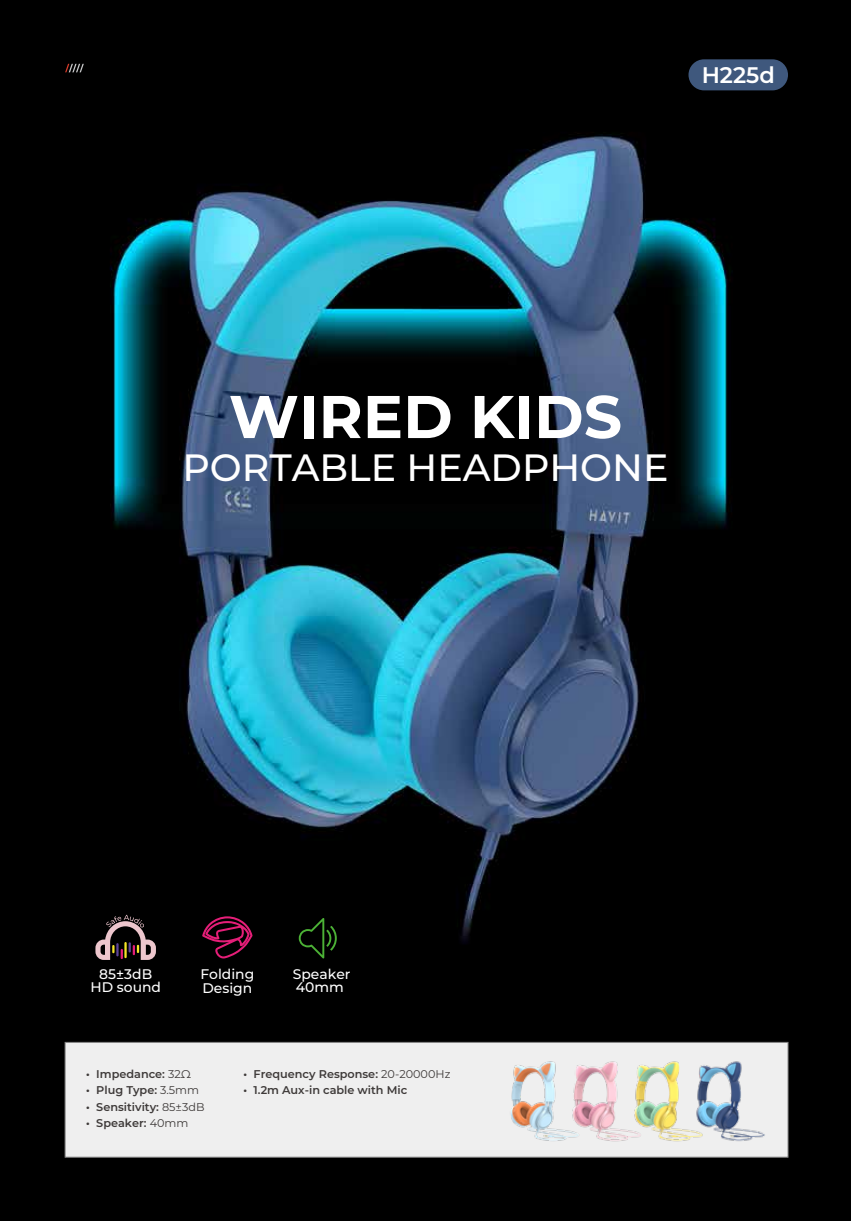
<style>
.page{position:relative;width:851px;height:1221px;background:#fff}
.page>*{position:absolute;margin:0;border:0;box-sizing:border-box;transform-origin:0 0}
.t1{font:700 60.15px "Montserrat";color:#fff}
.t2{font:500 37.95px "Montserrat";color:#fff}
.t3{font:600 22.5px "Montserrat";color:#fff}
.t4{font:500 13.95px/14px "Montserrat";color:#fff}
.t5{font:600 11.25px/16.5px "Montserrat";color:#3e3a39}
.s1{font-weight:800}
.s2{font-weight:400}
</style>
<div class="page">
<div style="left:0;top:0;width:850px;height:1220px;background:#000"></div>
<img style="left:65px;top:59px;width:723px;height:901px">
<svg style="left:65px;top:64px;width:19px;height:8px"></svg>
<div style="left:65px;top:1041px;width:723px;height:116px;background:#efefef;border:1px solid #868686"></div>
<div style="left:688px;top:59px;width:99px;height:31px;background:#3f587d;border-radius:16px"></div>
<svg style="left:95px;top:914px;width:61px;height:45px"></svg>
<svg style="left:202px;top:916px;width:50px;height:42px"></svg>
<svg style="left:299px;top:917px;width:38px;height:41px"></svg>
<img style="left:510px;top:1061px;width:255px;height:81px">
<img style="left:711px;top:90px;width:77px;height:665px">
<h3 class="t3" style="left:701px;top:59px;width:75px">H225d</h3>
<h1 class="t1" style="left:229px;top:373px;width:394px">WIRED KIDS</h1>
<h2 class="t2" style="left:182px;top:440px;width:487px">PORTABLE HEADPHONE</h2>
<p class="t4" style="left:200px;top:965px;width:55px;line-height:14.5px">Folding<br>Design</p>
<p class="t4" style="left:90px;top:966px;width:72px;text-align:center">85±3dB<br>HD sound</p>
<p class="t4" style="left:293px;top:966px;width:59px">Speaker<br>40mm</p>
<p class="t5" style="left:86px;top:1064px;width:120px"><span class="s1">·</span> Impedance: <span class="s2">32Ω<br></span><span class="s1">·</span> Plug Type: <span class="s2">3.5mm </span><span class="s1">·</span> Sensitivity: <span class="s2">85±3dB </span><span class="s1">·</span> Speaker: <span class="s2">40mm</span></p>
<p class="t5" style="left:243px;top:1064px;width:208px"><span class="s1">·</span> Frequency Response: <span class="s2">20-20000Hz </span><span class="s1">·</span> 1.2m Aux-in cable with Mic</p>
</div>
